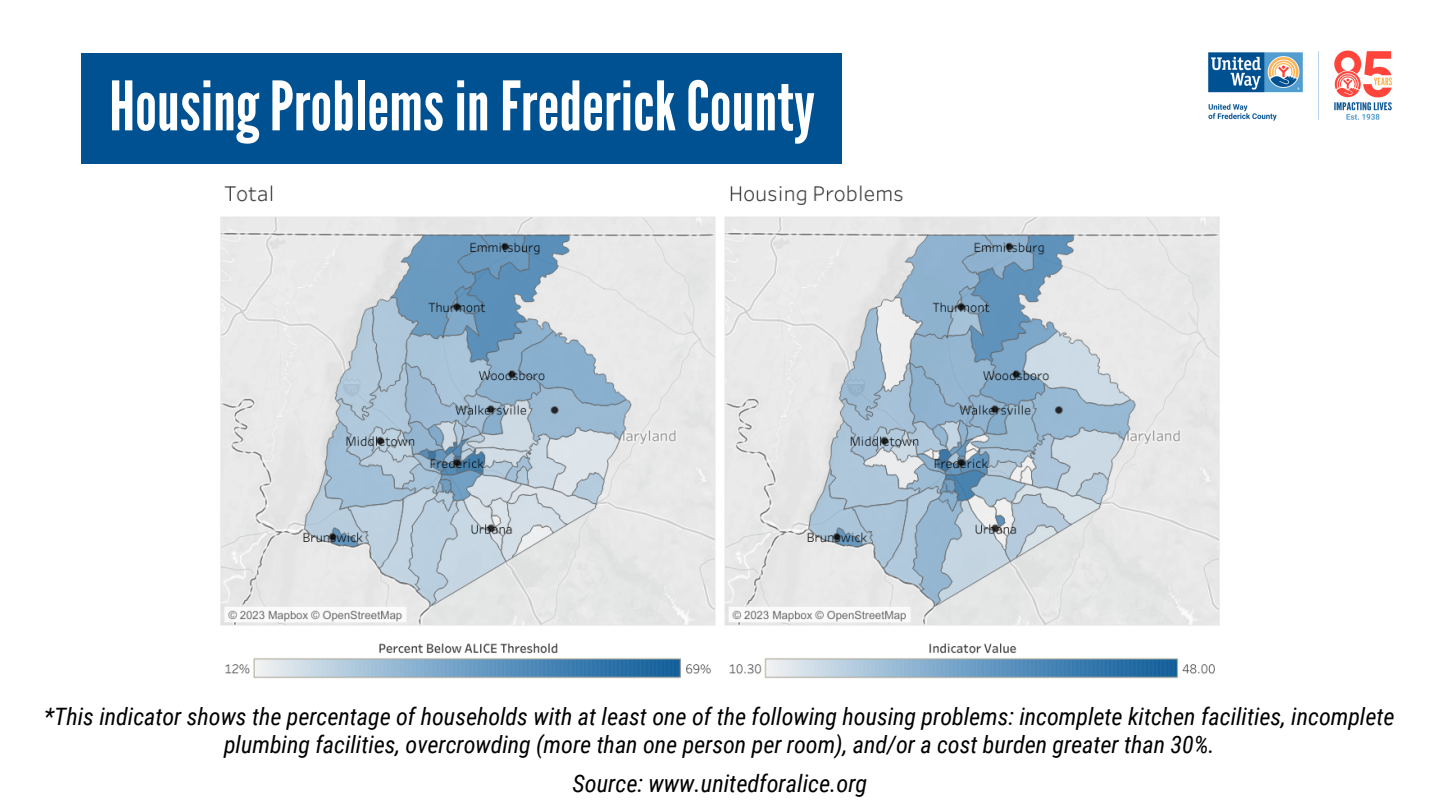
<style>
.page{position:relative;width:1440px;height:810px;background:#fff}
.page>*{position:absolute;margin:0;border:0;box-sizing:border-box;transform-origin:0 0}
.t1{font:68px "League Gothic";color:#fff}
.t2{font:italic 24.2px "Roboto Condensed";color:#000}
.t3{font:italic 24px/27.8px "Roboto Condensed";color:#000;text-align:center}
</style>
<div class="page">
<div style="left:81px;top:53px;width:760px;height:110px;background:#005191"></div>
<img style="left:1208px;top:50px;width:185px;height:71px">
<img style="left:220px;top:185px;width:1000px;height:494px">
<p class="t1" style="left:109px;top:67px;width:707px">HousingProblemsinFrederickCounty</p>
<p class="t3" style="left:44px;top:703px;width:1352px">*This indicator shows the percentage of households with at least one of the following housing problems: incomplete kitchen facilities, incomplete plumbing facilities, overcrowding (more than one person per room), and/or a cost burden greater than 30%.</p>
<p class="t2" style="left:573px;top:769px;width:296px">Source: www.unitedforalice.org</p>
</div>
